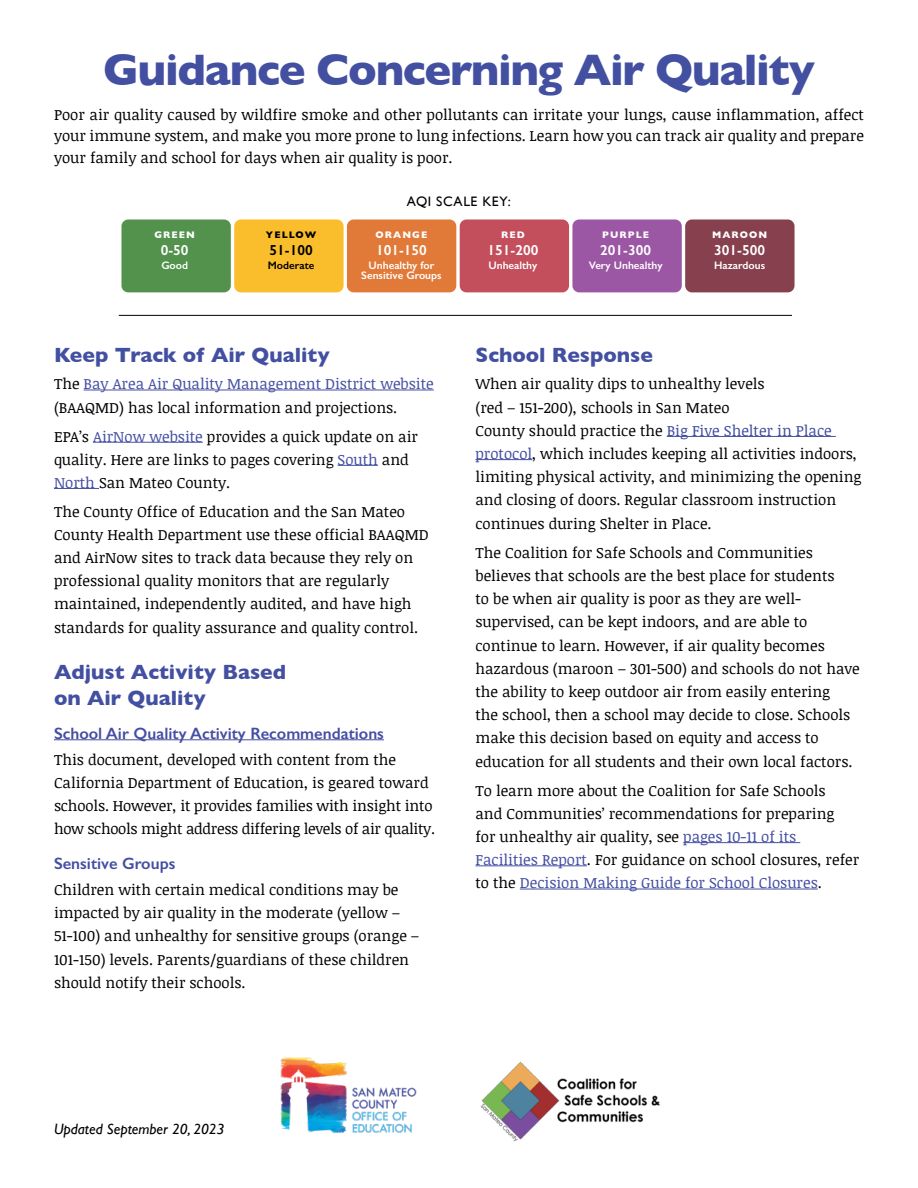
<style>
.page{position:relative;width:918px;height:1188px;background:#fff}
.page>*{position:absolute;margin:0;border:0;box-sizing:border-box;transform-origin:0 0}
.t1{font:700 45px "Gill Sans";letter-spacing:-.03em;color:#434fa1}
.t2{font:700 21px/25.7px "Gill Sans";color:#434fa1}
.t3{font:600 16.5px "Gill Sans";color:#444ea3}
.t4{font:600 16.5px "Gill Sans";color:#434fa1}
.t5{font:15px/23.2px "Noticia Text";color:#000}
.t6{font:italic 15px "Gill Sans";color:#000}
.t7{font:600 14.55px "Gill Sans";color:#fff}
.t8{font:600 14.55px "Gill Sans";color:#000}
.t9{font:13.65px "Gill Sans";letter-spacing:.04em;color:#000}
.t10{font:600 10.95px/10.9px "Gill Sans";color:#fff;text-align:center}
.t11{font:600 10.95px "Gill Sans";color:#000}
.t12{font:700 9.75px "Gill Sans";letter-spacing:.11em;color:#fff}
.t13{font:700 9.75px "Gill Sans";letter-spacing:.11em;color:#000}
.s1{color:#444ea3}
.s2{color:#424da1}
</style>
<div class="page">
<hr style="left:119px;top:315px;width:673px;height:1px;background:#000">
<hr style="left:84px;top:390px;width:350px;height:1px;background:#444ea3">
<hr style="left:93px;top:442px;width:110px;height:1px;background:#444ea3">
<hr style="left:338px;top:465px;width:40px;height:1px;background:#444ea3">
<hr style="left:54px;top:488px;width:45px;height:1px;background:#444ea3">
<hr style="left:54px;top:739px;width:330px;height:1px;background:#444ea3">
<hr style="left:667px;top:436px;width:169px;height:1px;background:#424da1">
<hr style="left:476px;top:459px;width:56px;height:1px;background:#424da1">
<hr style="left:683px;top:842px;width:117px;height:1px;background:#444ea3">
<hr style="left:476px;top:866px;width:111px;height:1px;background:#444ea3">
<hr style="left:520px;top:889px;width:298px;height:1px;background:#424da1">
<div style="left:234px;top:219px;width:110px;height:73px;background:#fabd2b;border-radius:7px"></div>
<div style="left:347px;top:219px;width:109px;height:73px;background:#e17939;border-radius:7px"></div>
<div style="left:121px;top:219px;width:110px;height:73px;background:#52924c;border-radius:7px"></div>
<div style="left:460px;top:219px;width:109px;height:73px;background:#c34e5c;border-radius:7px"></div>
<div style="left:685px;top:219px;width:110px;height:73px;background:#87404e;border-radius:7px"></div>
<div style="left:572px;top:219px;width:110px;height:73px;background:#9b57a3;border-radius:7px"></div>
<img style="left:280px;top:1057px;width:137px;height:77px">
<img style="left:480px;top:1062px;width:180px;height:80px">
<h1 class="t1" style="left:103px;top:34px;width:713px">Guidance Concerning Air Quality</h1>
<p class="t5" style="left:54px;top:103px;width:812px;line-height:21.5px;text-align:justify">Poor air quality caused by wildfire smoke and other pollutants can irritate your lungs, cause inflammation, affect your immune system, and make you more prone to lung infections. Learn how you can track air quality and prepare your family and school for days when air quality is poor.</p>
<p class="t9" style="left:407px;top:193px;width:105px">AQI SCALE KEY:</p>
<p class="t12" style="left:154px;top:227px;width:42px">GREEN</p>
<p class="t7" style="left:161px;top:241px;width:29px">0-50</p>
<p class="t10" style="left:161px;top:259px;width:28px">Good</p>
<p class="t13" style="left:266px;top:227px;width:52px">YELLOW</p>
<p class="t8" style="left:270px;top:241px;width:45px">51-100</p>
<p class="t11" style="left:268px;top:258px;width:48px">Moderate</p>
<p class="t12" style="left:376px;top:227px;width:53px">ORANGE</p>
<p class="t7" style="left:376px;top:241px;width:52px">101-150</p>
<p class="t10" style="left:361px;top:259px;width:82px">Unhealthy for<br>Sensitive Groups</p>
<p class="t12" style="left:712px;top:227px;width:57px">MAROON</p>
<p class="t7" style="left:714px;top:241px;width:52px">301-500</p>
<p class="t10" style="left:714px;top:259px;width:52px">Hazardous</p>
<p class="t12" style="left:501px;top:227px;width:25px">RED</p>
<p class="t7" style="left:488px;top:241px;width:52px">151-200</p>
<p class="t10" style="left:489px;top:259px;width:50px">Unhealthy</p>
<p class="t12" style="left:602px;top:227px;width:48px">PURPLE</p>
<p class="t7" style="left:600px;top:241px;width:52px">201-300</p>
<p class="t10" style="left:589px;top:259px;width:75px">Very Unhealthy</p>
<h2 class="t2" style="left:54px;top:341px;width:277px">Keep Track of Air Quality</h2>
<p class="t5" style="left:54px;top:372px;width:381px">The <span class="s1">Bay Area Air Quality Management District website </span>(BAAQMD) has local information and projections.</p>
<p class="t5" style="left:54px;top:424px;width:366px">EPA’s <span class="s1">AirNow website</span> provides a quick update on air quality. Here are links to pages covering <span class="s1">South</span> and<br><span class="s1">North</span> San Mateo County.</p>
<p class="t5" style="left:54px;top:500px;width:376px">The County Office of Education and the San Mateo County Health Department use these official BAAQMD and AirNow sites to track data because they rely on professional quality monitors that are regularly maintained, independently audited, and have high standards for quality assurance and quality control.</p>
<h2 class="t2" style="left:54px;top:659px;width:234px">Adjust Activity Based on Air Quality</h2>
<h3 class="t3" style="left:54px;top:723px;width:331px">School Air Quality Activity Recommendations</h3>
<p class="t5" style="left:54px;top:747px;width:383px">This document, developed with content from the California Department of Education, is geared toward schools. However, it provides families with insight into how schools might address differing levels of air quality.</p>
<h3 class="t4" style="left:54px;top:854px;width:123px">Sensitive Groups</h3>
<p class="t5" style="left:54px;top:878px;width:367px">Children with certain medical conditions may be impacted by air quality in the moderate (yellow – 51-100) and unhealthy for sensitive groups (orange – 101-150) levels. Parents/guardians of these children should notify their schools.</p>
<h2 class="t2" style="left:476px;top:341px;width:179px">School Response</h2>
<p class="t5" style="left:476px;top:372px;width:387px">When air quality dips to unhealthy levels<br>(red – 151-200), schools in San Mateo<br>County should practice the <span class="s2">Big Five Shelter in Place protocol</span>, which includes keeping all activities indoors, limiting physical activity, and minimizing the opening and closing of doors. Regular classroom instruction continues during Shelter in Place.</p>
<p class="t5" style="left:476px;top:540px;width:386px">The Coalition for Safe Schools and Communities believes that schools are the best place for students<br>to be when air quality is poor as they are well&shy;supervised, can be kept indoors, and are able to continue to learn. However, if air quality becomes hazardous (maroon – 301-500) and schools do not have the ability to keep outdoor air from easily entering<br>the school, then a school may decide to close. Schools make this decision based on equity and access to education for all students and their own local factors.</p>
<p class="t5" style="left:476px;top:778px;width:385px">To learn more about the Coalition for Safe Schools<br>and Communities’ recommendations for preparing<br>for unhealthy air quality, see <span class="s1">pages 10-11 of its Facilities Report</span>. For guidance on school closures, refer to the <span class="s2">Decision Making Guide for School Closures</span>.</p>
<p class="t6" style="left:54px;top:1120px;width:172px">Updated September 20, 2023</p>
</div>
